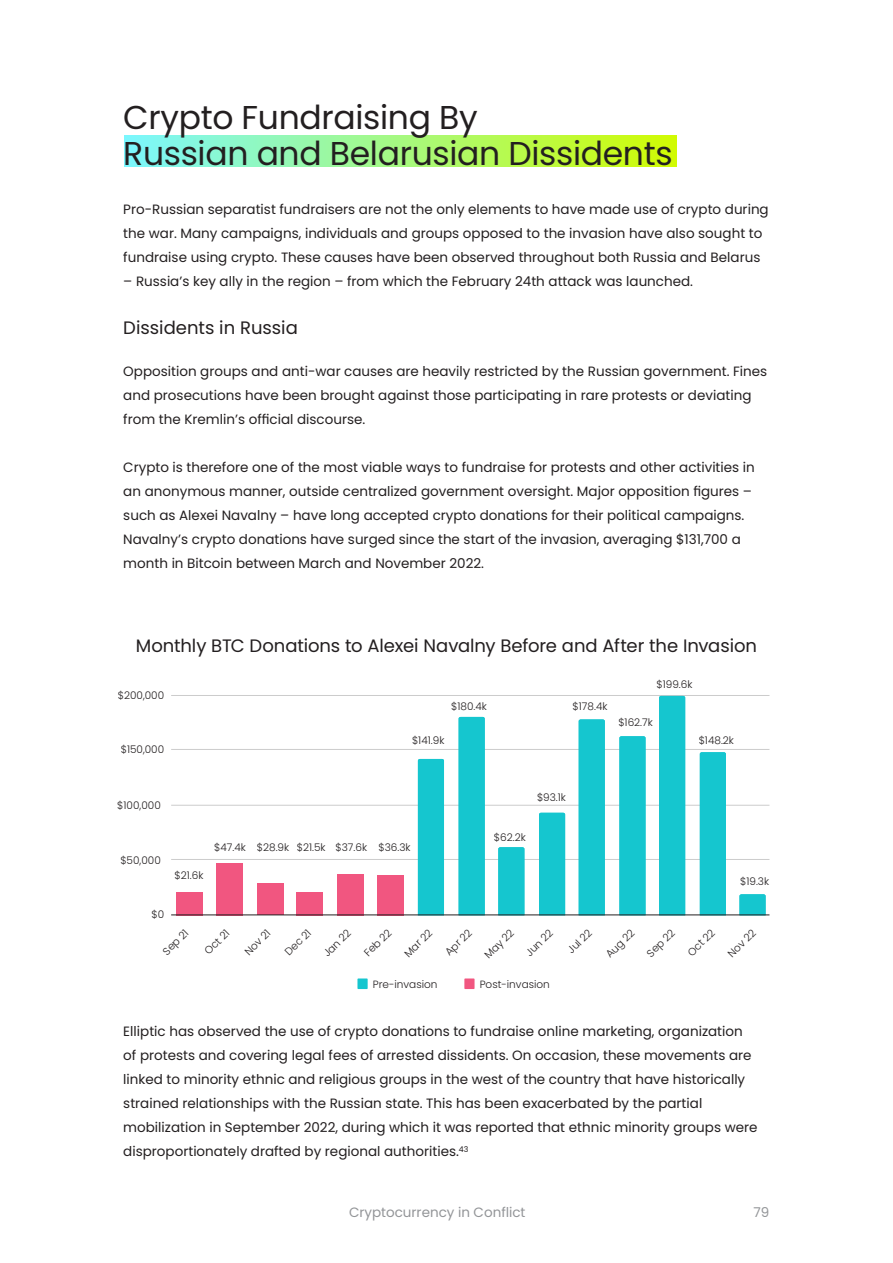
<style>
.page{position:relative;width:893px;height:1263px;background:#fff}
.page>*{position:absolute;margin:0;border:0;box-sizing:border-box;transform-origin:0 0}
.Headers{font:33px/36px "Poppins";letter-spacing:-.01em;color:#231f20}
.Sub-Sections{font:18px "Poppins";letter-spacing:-.005em;color:#231f20}
.True_Body_Text{font:13.5px/24px "Poppins";color:#231f20}
.t1{font:13.5px "Poppins";color:#939598}
.Chapter{font:300 10.5px "Poppins";color:#231f20}
.Paragraph{font:300 10.5px "Poppins";color:#231f20}
</style>
<div class="page">
<svg style="left:124px;top:135px;width:552px;height:32px;background:#a5f881"></svg>
<hr style="left:171px;top:859px;width:598px;height:1px;background:#ccc">
<hr style="left:171px;top:805px;width:598px;height:1px;background:#ccc">
<hr style="left:171px;top:749px;width:598px;height:1px;background:#ccc">
<hr style="left:171px;top:695px;width:598px;height:1px;background:#ccc">
<div style="left:177px;top:892px;width:26px;height:23px;background:#f15680"></div>
<div style="left:216px;top:863px;width:26px;height:52px;background:#f15680"></div>
<div style="left:257px;top:883px;width:26px;height:32px;background:#f15680"></div>
<div style="left:297px;top:892px;width:26px;height:23px;background:#f15680"></div>
<div style="left:337px;top:874px;width:27px;height:41px;background:#f15680"></div>
<div style="left:377px;top:875px;width:26px;height:40px;background:#f15680"></div>
<div style="left:418px;top:759px;width:26px;height:155px;background:#15c6cf"></div>
<div style="left:459px;top:717px;width:26px;height:197px;background:#15c6cf"></div>
<div style="left:498px;top:847px;width:26px;height:67px;background:#15c6cf"></div>
<div style="left:539px;top:813px;width:26px;height:101px;background:#15c6cf"></div>
<div style="left:579px;top:719px;width:26px;height:195px;background:#15c6cf"></div>
<div style="left:619px;top:736px;width:26px;height:178px;background:#15c6cf"></div>
<div style="left:659px;top:696px;width:26px;height:218px;background:#15c6cf"></div>
<div style="left:700px;top:752px;width:26px;height:162px;background:#15c6cf"></div>
<svg style="left:739px;top:894px;width:27px;height:20px"></svg>
<hr style="left:171px;top:914px;width:598px;height:1px;background:#231f20">
<div style="left:357px;top:978px;width:11px;height:11px;background:#15c6cf"></div>
<div style="left:464px;top:978px;width:11px;height:11px;background:#f15680"></div>
<p class="Headers" style="left:123px;top:100px;width:551px">Crypto Fundraising By<br>Russian and Belarusian Dissidents</p>
<p class="True_Body_Text" style="left:123px;top:198px;width:647px">Pro-Russian separatist fundraisers are not the only elements to have made use of crypto during the war. Many campaigns, individuals and groups opposed to the invasion have also sought to fundraise using crypto. These causes have been observed throughout both Russia and Belarus</p>
<p class="True_Body_Text" style="left:123px;top:270px;width:571px">– Russia’s key ally in the region – from which the February 24th attack was launched.</p>
<p class="Sub-Sections" style="left:123px;top:318px;width:176px">Dissidents in Russia</p>
<p class="True_Body_Text" style="left:123px;top:360px;width:645px">Opposition groups and anti-war causes are heavily restricted by the Russian government. Fines and prosecutions have been brought against those participating in rare protests or deviating from the Kremlin’s official discourse.</p>
<p class="True_Body_Text" style="left:123px;top:456px;width:633px">Crypto is therefore one of the most viable ways to fundraise for protests and other activities in an anonymous manner, outside centralized government oversight. Major opposition figures – such as Alexei Navalny – have long accepted crypto donations for their political campaigns.<br>Navalny’s crypto donations have surged since the start of the invasion, averaging $131,700 a month in Bitcoin between March and November 2022.</p>
<p class="Sub-Sections" style="left:136px;top:636px;width:623px">Monthly BTC Donations to Alexei Navalny Before and After the Invasion</p>
<p class="Chapter" style="left:118px;top:689px;width:48px">$200,000</p>
<p class="Chapter" style="left:121px;top:743px;width:45px">$150,000</p>
<p class="Chapter" style="left:451px;top:700px;width:37px">$180.4k</p>
<p class="Chapter" style="left:412px;top:734px;width:34px">$141.9k</p>
<p class="Chapter" style="left:573px;top:700px;width:36px">$178.4k</p>
<p class="Chapter" style="left:656px;top:678px;width:38px">$199.6k</p>
<p class="Chapter" style="left:618px;top:716px;width:36px">$162.7k</p>
<p class="Chapter" style="left:699px;top:734px;width:37px">$148.2k</p>
<p class="Chapter" style="left:117px;top:799px;width:45px">$100,000</p>
<p class="Chapter" style="left:120px;top:854px;width:42px">$50,000</p>
<p class="Chapter" style="left:175px;top:869px;width:30px">$21.6k</p>
<p class="Chapter" style="left:214px;top:841px;width:33px">$47.4k</p>
<p class="Chapter" style="left:257px;top:841px;width:34px">$28.9k</p>
<p class="Chapter" style="left:297px;top:841px;width:30px">$21.5k</p>
<p class="Chapter" style="left:336px;top:841px;width:33px">$37.6k</p>
<p class="Chapter" style="left:378px;top:841px;width:34px">$36.3k</p>
<p class="Chapter" style="left:151px;top:908px;width:14px">$0</p>
<p class="Chapter" style="left:537px;top:791px;width:30px">$93.1k</p>
<p class="Chapter" style="left:494px;top:831px;width:33px">$62.2k</p>
<p class="Chapter" style="left:740px;top:875px;width:30px">$19.3k</p>
<p class="Chapter" style="left:160px;top:949px;width:33px;rotate:-45deg">Sep 21</p>
<p class="Chapter" style="left:202px;top:948px;width:32px;rotate:-45deg">Oct 21</p>
<p class="Chapter" style="left:242px;top:949px;width:33px;rotate:-45deg">Nov 21</p>
<p class="Chapter" style="left:282px;top:949px;width:34px;rotate:-45deg">Dec 21</p>
<p class="Chapter" style="left:321px;top:950px;width:35px;rotate:-45deg">Jan 22</p>
<p class="Chapter" style="left:362px;top:950px;width:35px;rotate:-45deg">Feb 22</p>
<p class="Chapter" style="left:402px;top:951px;width:36px;rotate:-45deg">Mar 22</p>
<p class="Chapter" style="left:443px;top:949px;width:34px;rotate:-45deg">Apr 22</p>
<p class="Chapter" style="left:482px;top:952px;width:38px;rotate:-45deg">May 22</p>
<p class="Chapter" style="left:523px;top:950px;width:35px;rotate:-45deg">Jun 22</p>
<p class="Chapter" style="left:565px;top:947px;width:31px;rotate:-45deg">Jul 22</p>
<p class="Chapter" style="left:603px;top:951px;width:37px;rotate:-45deg">Aug 22</p>
<p class="Chapter" style="left:644px;top:951px;width:36px;rotate:-45deg">Sep 22</p>
<p class="Chapter" style="left:685px;top:950px;width:35px;rotate:-45deg">Oct 22</p>
<p class="Chapter" style="left:725px;top:951px;width:36px;rotate:-45deg">Nov 22</p>
<p class="Paragraph" style="left:373px;top:978px;width:66px">Pre-invasion</p>
<p class="Paragraph" style="left:480px;top:978px;width:72px">Post-invasion</p>
<p class="True_Body_Text" style="left:123px;top:1020px;width:636px">Elliptic has observed the use of crypto donations to fundraise online marketing, organization of protests and covering legal fees of arrested dissidents. On occasion, these movements are linked to minority ethnic and religious groups in the west of the country that have historically strained relationships with the Russian state. This has been exacerbated by the partial mobilization in September 2022, during which it was reported that ethnic minority groups were disproportionately drafted by regional authorities.<sup>43</sup></p>
<p class="t1" style="left:349px;top:1205px;width:178px">Cryptocurrency in Conflict</p>
<p class="t1" style="left:754px;top:1205px;width:17px">79</p>
</div>
